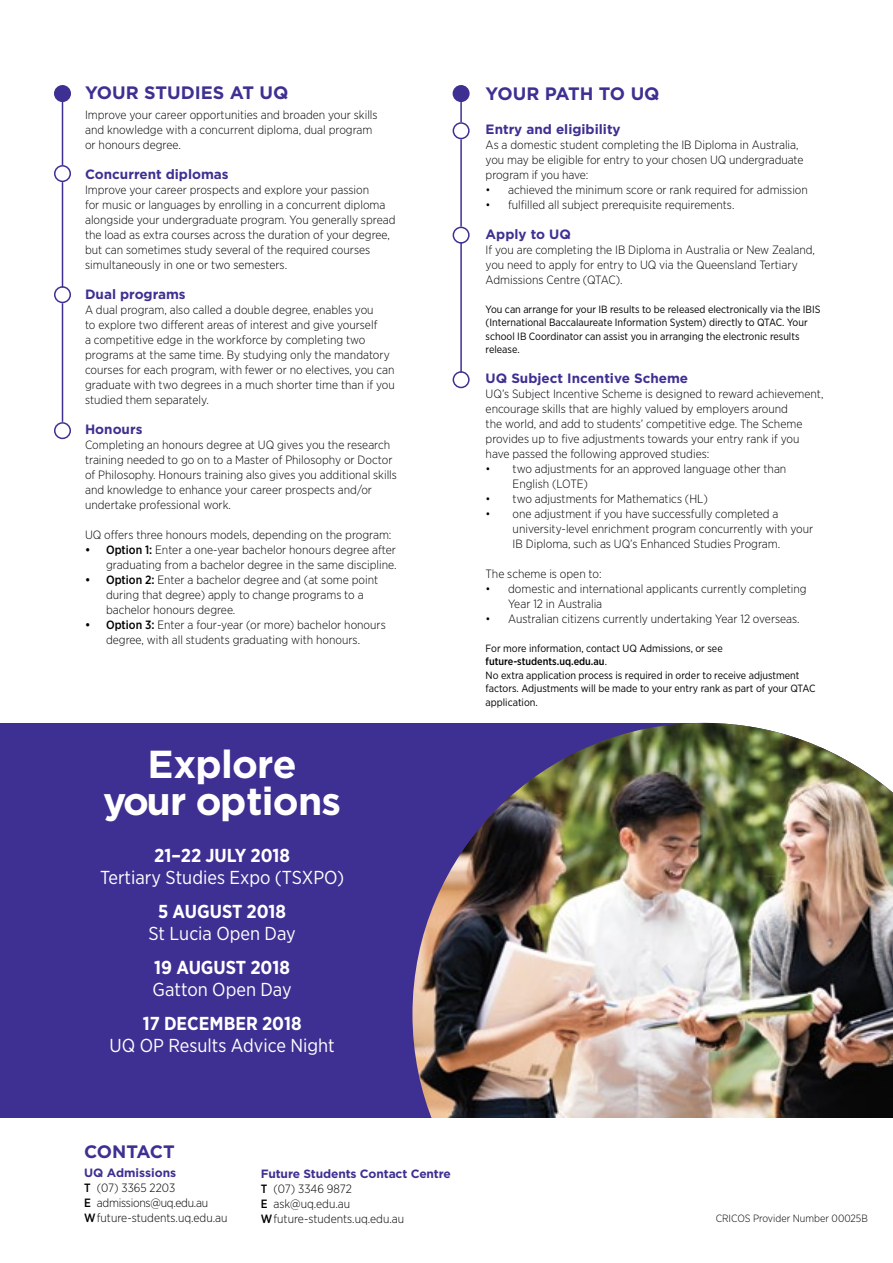
<style>
.page{position:relative;width:893px;height:1263px;background:#fff}
.page>*{position:absolute;margin:0;border:0;box-sizing:border-box;transform-origin:0 0}
.t1{font:700 39px/37.5px "Gotham";letter-spacing:-.02em;color:#fff;text-align:center}
.t2{font:18.75px "Gotham Narrow";color:#fff}
.t3{font:700 18.75px "Gotham Narrow";color:#fff}
.t4{font:700 18px "Gotham";color:#3e3092}
.t5{font:700 13.5px "Gotham";color:#3e3092}
.t6{font:300 12px/15px "Gotham Narrow";color:#000}
.t7{font:700 12px "Gotham";letter-spacing:-.01em;color:#3e3092}
.t8{font:10.5px/13.5px "Gotham Narrow";color:#000}
.t9{font:300 10.5px "Gotham Narrow";color:#000}
.s1{font-weight:500}
</style>
<div class="page">
<div style="left:0;top:723px;width:704px;height:395px;background:#3e3092"></div>
<img style="left:412px;top:723px;width:481px;height:395px">
<hr style="left:460px;top:139px;width:2px;height:88px;background:#3e3092">
<hr style="left:460px;top:242px;width:2px;height:131px;background:#3e3092">
<div style="left:453px;top:86px;width:16px;height:15px;background:#3e3092;border-radius:50%"></div>
<div style="left:453px;top:85px;width:17px;height:17px;border:2px solid #3e3092;border-radius:50%"></div>
<div style="left:453px;top:227px;width:17px;height:17px;border:2px solid #3e3092;border-radius:50%"></div>
<div style="left:453px;top:371px;width:17px;height:17px;border:2px solid #3e3092;border-radius:50%"></div>
<hr style="left:62px;top:92px;width:1px;height:73px;background:#3e3092">
<hr style="left:62px;top:182px;width:1px;height:106px;background:#3e3092">
<hr style="left:62px;top:303px;width:1px;height:119px;background:#3e3092">
<div style="left:55px;top:86px;width:15px;height:15px;background:#3e3092;border-radius:50%"></div>
<div style="left:54px;top:85px;width:17px;height:17px;border:2px solid #3e3092;border-radius:50%"></div>
<div style="left:54px;top:165px;width:17px;height:17px;border:2px solid #3e3092;border-radius:50%"></div>
<div style="left:54px;top:286px;width:17px;height:17px;border:2px solid #3e3092;border-radius:50%"></div>
<div style="left:54px;top:422px;width:17px;height:17px;border:2px solid #3e3092;border-radius:50%"></div>
<div style="left:453px;top:122px;width:17px;height:17px;border:2px solid #3e3092;border-radius:50%"></div>
<hr style="left:460px;top:92px;width:2px;height:30px;background:#3e3092">
<h3 class="t4" style="left:85px;top:81px;width:205px">YOUR STUDIES AT UQ</h3>
<p class="t6" style="left:85px;top:107px;width:294px">Improve your career opportunities and broaden your skills and knowledge with a concurrent diploma, dual program or honours degree.</p>
<p class="t5" style="left:85px;top:165px;width:145px">Concurrent diplomas</p>
<p class="t6" style="left:85px;top:182px;width:312px">Improve your career prospects and explore your passion<br>for music or languages by enrolling in a concurrent diploma alongside your undergraduate program. You generally spread the load as extra courses across the duration of your degree, but can sometimes study several of the required courses simultaneously in one or two semesters.</p>
<p class="t5" style="left:85px;top:285px;width:102px">Dual programs</p>
<p class="t6" style="left:85px;top:302px;width:311px">A dual program, also called a double degree, enables you<br>to explore two different areas of interest and give yourself<br>a competitive edge in the workforce by completing two programs at the same time. By studying only the mandatory courses for each program, with fewer or no electives, you can graduate with two degrees in a much shorter time than if you studied them separately.</p>
<p class="t5" style="left:85px;top:420px;width:59px">Honours</p>
<p class="t6" style="left:85px;top:437px;width:313px">Completing an honours degree at UQ gives you the research training needed to go on to a Master of Philosophy or Doctor of Philosophy. Honours training also gives you additional skills and knowledge to enhance your career prospects and/or undertake professional work.</p>
<p class="t6" style="left:85px;top:527px;width:308px">UQ offers three honours models, depending on the program:</p>
<p class="t6" style="left:85px;top:542px;width:313px;text-align:right"><span class="s1">• Option 1:</span> Enter a one-year bachelor honours degree after graduating from a bachelor degree in the same discipline.</p>
<p class="t6" style="left:106px;top:572px;width:274px;text-indent:-21px"><span class="s1">• Option 2:</span> Enter a bachelor degree and (at some point during that degree) apply to change programs to a bachelor honours degree.</p>
<p class="t6" style="left:85px;top:617px;width:302px;text-align:center"><span class="s1">• Option 3:</span> Enter a four-year (or more) bachelor honours degree, with all students graduating with honours.</p>
<h1 class="t1" style="left:103px;top:745px;width:239px">Explore your options</h1>
<h2 class="t3" style="left:154px;top:844px;width:137px">21–22 JULY 2018</h2>
<h2 class="t2" style="left:100px;top:866px;width:246px">Tertiary Studies Expo (TSXPO)</h2>
<h2 class="t3" style="left:158px;top:900px;width:130px">5 AUGUST 2018</h2>
<h2 class="t2" style="left:148px;top:922px;width:149px">St Lucia Open Day</h2>
<h2 class="t3" style="left:154px;top:956px;width:137px">19 AUGUST 2018</h2>
<h2 class="t2" style="left:153px;top:978px;width:141px">Gatton Open Day</h2>
<h2 class="t3" style="left:143px;top:1012px;width:160px">17 DECEMBER 2018</h2>
<h2 class="t2" style="left:110px;top:1034px;width:227px">UQ OP Results Advice Night</h2>
<h3 class="t4" style="left:486px;top:82px;width:175px">YOUR PATH TO UQ</h3>
<p class="t5" style="left:486px;top:120px;width:137px">Entry and eligibility</p>
<p class="t6" style="left:486px;top:137px;width:319px">As a domestic student completing the IB Diploma in Australia, you may be eligible for entry to your chosen UQ undergraduate program if you have:</p>
<p class="t6" style="left:486px;top:182px;width:324px">• achieved the minimum score or rank required for admission</p>
<p class="t6" style="left:486px;top:197px;width:250px">• fulfilled all subject prerequisite requirements.</p>
<p class="t5" style="left:486px;top:225px;width:87px">Apply to UQ</p>
<p class="t6" style="left:486px;top:242px;width:331px">If you are completing the IB Diploma in Australia or New Zealand, you need to apply for entry to UQ via the Queensland Tertiary<br>Admissions Centre (QTAC).</p>
<p class="t8" style="left:486px;top:302px;width:336px">You can arrange for your IB results to be released electronically via the IBIS (International Baccalaureate Information System) directly to QTAC. Your school IB Coordinator can assist you in arranging the electronic results release.</p>
<p class="t5" style="left:486px;top:369px;width:204px">UQ Subject Incentive Scheme</p>
<p class="t6" style="left:486px;top:386px;width:339px">UQ’s Subject Incentive Scheme is designed to reward achievement, encourage skills that are highly valued by employers around<br>the world, and add to students’ competitive edge. The Scheme provides up to five adjustments towards your entry rank if you have passed the following approved studies:</p>
<p class="t6" style="left:513px;top:461px;width:275px;text-indent:-27px">• two adjustments for an approved language other than<br>English (LOTE)</p>
<p class="t6" style="left:486px;top:491px;width:224px">• two adjustments for Mathematics (HL)</p>
<p class="t6" style="left:513px;top:506px;width:302px;text-indent:-27px">• one adjustment if you have successfully completed a university-level enrichment program concurrently with your<br>IB Diploma, such as UQ’s Enhanced Studies Program.</p>
<p class="t6" style="left:486px;top:566px;width:118px">The scheme is open to:</p>
<p class="t6" style="left:508px;top:581px;width:300px;text-indent:-22px">• domestic and international applicants currently completing<br>Year 12 in Australia</p>
<p class="t6" style="left:486px;top:611px;width:316px">• Australian citizens currently undertaking Year 12 overseas.</p>
<p class="t8" style="left:486px;top:641px;width:331px">For more information, contact UQ Admissions, or see <span class="s1">future-students.uq.edu.au</span>.<br>No extra application process is required in order to receive adjustment factors. Adjustments will be made to your entry rank as part of your QTAC application.</p>
<h3 class="t4" style="left:84px;top:1140px;width:92px">CONTACT</h3>
<p class="t7" style="left:84px;top:1165px;width:94px">UQ Admissions</p>
<p class="t6" style="left:84px;top:1180px;width:145px"><span class="s1">T</span> (07) 3365 2203<br><span class="s1">E</span> admissions@uq.edu.au<br><span class="s1">W</span>future-students.uq.edu.au</p>
<p class="t7" style="left:261px;top:1165px;width:192px">Future Students Contact Centre</p>
<p class="t6" style="left:261px;top:1181px;width:145px"><span class="s1">T</span> (07) 3346 9872<br><span class="s1">E</span> ask@uq.edu.au<br><span class="s1">W</span>future-students.uq.edu.au</p>
<p class="t9" style="left:716px;top:1212px;width:154px">CRICOS Provider Number 00025B</p>
</div>
